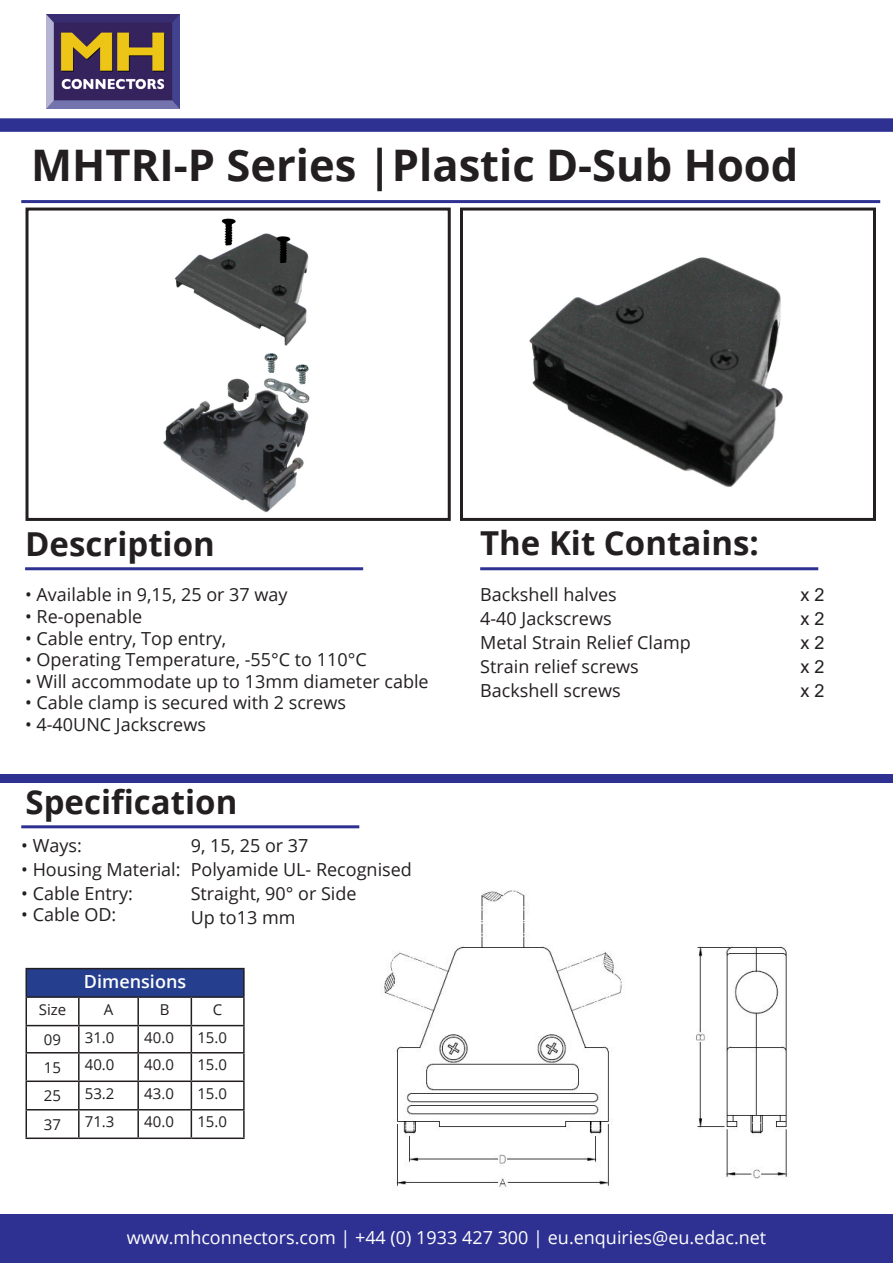
<style>
.page{position:relative;width:893px;height:1263px;background:#fff}
.page>*{position:absolute;margin:0;border:0;box-sizing:border-box;transform-origin:0 0}
.t1{font:700 43.5px "Open Sans";color:#231f20}
.t2{font:700 33px "Open Sans";color:#231f20}
.t3{font:18px "Open Sans";color:#231f20}
.t4{font:18px "Open Sans";color:#fff}
.t5{font:18px "Arial";color:#231f20}
.Paragraph_Style_1{font:600 18px "Open Sans";color:#fff}
.t6{font:15px "Open Sans";color:#231f20}
</style>
<div class="page">
<div style="left:0;top:1214px;width:893px;height:49px;background:#2e3192"></div>
<img style="left:163px;top:218px;width:147px;height:295px">
<div style="left:26px;top:208px;width:425px;height:313px;border:3px solid #231f20"></div>
<img style="left:529px;top:257px;width:254px;height:230px">
<div style="left:460px;top:208px;width:416px;height:313px;border:3px solid #231f20"></div>
<hr style="left:21px;top:200px;width:859px;height:3px;background:#2e3192">
<div style="left:0;top:774px;width:893px;height:9px;background:#2e3192"></div>
<div style="left:0;top:118px;width:893px;height:14px;background:#2e3192"></div>
<hr style="left:480px;top:567px;width:338px;height:3px;background:#2e3192">
<img style="left:47px;top:14px;width:133px;height:94px">
<hr style="left:25px;top:567px;width:338px;height:3px;background:#2e3192">
<hr style="left:21px;top:825px;width:338px;height:3px;background:#2e3192">
<div style="left:26px;top:968px;width:218px;height:29px;background:#253f8e"></div>
<hr style="left:26px;top:968px;width:53px;height:1px;background:#231f20">
<hr style="left:79px;top:968px;width:59px;height:1px;background:#231f20">
<hr style="left:138px;top:968px;width:53px;height:1px;background:#231f20">
<hr style="left:191px;top:968px;width:54px;height:1px;background:#231f20">
<hr style="left:243px;top:969px;width:2px;height:27px;background:#231f20">
<hr style="left:26px;top:996px;width:53px;height:2px;background:#231f20">
<hr style="left:79px;top:996px;width:59px;height:2px;background:#231f20">
<hr style="left:78px;top:998px;width:2px;height:27px;background:#231f20">
<hr style="left:138px;top:996px;width:53px;height:2px;background:#231f20">
<hr style="left:137px;top:998px;width:2px;height:27px;background:#231f20">
<hr style="left:191px;top:996px;width:54px;height:2px;background:#231f20">
<hr style="left:243px;top:998px;width:2px;height:27px;background:#231f20">
<hr style="left:26px;top:1025px;width:53px;height:1px;background:#231f20">
<hr style="left:79px;top:1025px;width:59px;height:1px;background:#231f20">
<hr style="left:78px;top:1026px;width:2px;height:26px;background:#231f20">
<hr style="left:138px;top:1025px;width:53px;height:1px;background:#231f20">
<hr style="left:137px;top:1026px;width:2px;height:26px;background:#231f20">
<hr style="left:191px;top:1025px;width:54px;height:1px;background:#231f20">
<hr style="left:243px;top:1026px;width:2px;height:26px;background:#231f20">
<hr style="left:26px;top:1052px;width:53px;height:1px;background:#231f20">
<hr style="left:79px;top:1052px;width:59px;height:1px;background:#231f20">
<hr style="left:78px;top:1053px;width:2px;height:27px;background:#231f20">
<hr style="left:138px;top:1052px;width:53px;height:1px;background:#231f20">
<hr style="left:137px;top:1053px;width:2px;height:27px;background:#231f20">
<hr style="left:191px;top:1052px;width:54px;height:1px;background:#231f20">
<hr style="left:243px;top:1053px;width:2px;height:27px;background:#231f20">
<hr style="left:26px;top:1080px;width:53px;height:2px;background:#231f20">
<hr style="left:79px;top:1080px;width:59px;height:2px;background:#231f20">
<hr style="left:78px;top:1082px;width:2px;height:27px;background:#231f20">
<hr style="left:138px;top:1080px;width:53px;height:2px;background:#231f20">
<hr style="left:137px;top:1082px;width:2px;height:27px;background:#231f20">
<hr style="left:191px;top:1080px;width:54px;height:2px;background:#231f20">
<hr style="left:243px;top:1082px;width:2px;height:27px;background:#231f20">
<hr style="left:26px;top:1109px;width:53px;height:1px;background:#231f20">
<svg style="left:26px;top:969px;width:1px;height:168px"></svg>
<hr style="left:79px;top:1109px;width:59px;height:1px;background:#231f20">
<hr style="left:78px;top:1110px;width:2px;height:27px;background:#231f20">
<hr style="left:138px;top:1109px;width:53px;height:1px;background:#231f20">
<hr style="left:137px;top:1110px;width:2px;height:27px;background:#231f20">
<hr style="left:191px;top:1109px;width:54px;height:1px;background:#231f20">
<svg style="left:191px;top:998px;width:1px;height:139px"></svg>
<hr style="left:243px;top:1110px;width:2px;height:27px;background:#231f20">
<hr style="left:26px;top:1137px;width:53px;height:2px;background:#231f20">
<hr style="left:79px;top:1137px;width:59px;height:2px;background:#231f20">
<hr style="left:138px;top:1137px;width:53px;height:2px;background:#231f20">
<hr style="left:191px;top:1137px;width:54px;height:2px;background:#231f20">
<img style="left:384px;top:891px;width:404px;height:297px">
<p class="t1" style="left:31px;top:135px;width:769px">MHTRI-P Series |Plastic D-Sub Hood</p>
<p class="t2" style="left:25px;top:520px;width:191px">Description</p>
<p class="t3" style="left:25px;top:582px;width:264px">• Available in 9,15, 25 or 37 way</p>
<p class="t3" style="left:25px;top:604px;width:119px">• Re-openable</p>
<p class="t3" style="left:25px;top:626px;width:203px">• Cable entry, Top entry,</p>
<p class="t3" style="left:25px;top:647px;width:343px">• Operating Temperature, -55°C to 110°C</p>
<p class="t3" style="left:25px;top:669px;width:405px">• Will accommodate up to 13mm diameter cable</p>
<p class="t3" style="left:25px;top:690px;width:322px">• Cable clamp is secured with 2 screws</p>
<p class="t3" style="left:25px;top:712px;width:182px">• 4-40UNC Jackscrews</p>
<p class="t2" style="left:26px;top:779px;width:213px">Specification</p>
<p class="t3" style="left:191px;top:833px;width:119px">9, 15, 25 or 37</p>
<p class="t3" style="left:191px;top:857px;width:223px">Polyamide UL- Recognised</p>
<p class="t3" style="left:191px;top:881px;width:167px">Straight, 90° or Side</p>
<p class="t3" style="left:191px;top:905px;width:106px">Up to13 mm</p>
<p class="t3" style="left:21px;top:833px;width:62px">• Ways:</p>
<p class="t3" style="left:21px;top:857px;width:161px">• Housing Material:</p>
<p class="t3" style="left:21px;top:881px;width:113px">• Cable Entry:</p>
<p class="t3" style="left:21px;top:902px;width:97px">• Cable OD:</p>
<p class="Paragraph_Style_1" style="left:84px;top:969px;width:104px">Dimensions</p>
<p class="t6" style="left:39px;top:999px;width:29px">Size</p>
<p class="t6" style="left:104px;top:999px;width:11px">A</p>
<p class="t6" style="left:160px;top:999px;width:11px">B</p>
<p class="t6" style="left:213px;top:999px;width:11px">C</p>
<p class="t6" style="left:44px;top:1029px;width:19px">09</p>
<p class="t6" style="left:85px;top:1027px;width:31px">31.0</p>
<p class="t6" style="left:144px;top:1027px;width:31px">40.0</p>
<p class="t6" style="left:197px;top:1027px;width:31px">15.0</p>
<p class="t6" style="left:44px;top:1057px;width:19px">15</p>
<p class="t6" style="left:85px;top:1054px;width:31px">40.0</p>
<p class="t6" style="left:144px;top:1054px;width:31px">40.0</p>
<p class="t6" style="left:197px;top:1054px;width:31px">15.0</p>
<p class="t6" style="left:44px;top:1085px;width:19px">25</p>
<p class="t6" style="left:85px;top:1083px;width:31px">53.2</p>
<p class="t6" style="left:144px;top:1083px;width:31px">43.0</p>
<p class="t6" style="left:197px;top:1083px;width:31px">15.0</p>
<p class="t6" style="left:44px;top:1114px;width:19px">37</p>
<p class="t6" style="left:85px;top:1111px;width:31px">71.3</p>
<p class="t6" style="left:144px;top:1111px;width:31px">40.0</p>
<p class="t6" style="left:197px;top:1111px;width:31px">15.0</p>
<p class="t2" style="left:480px;top:520px;width:280px">The Kit Contains:</p>
<p class="t3" style="left:480px;top:582px;width:138px">Backshell halves</p>
<p class="t3" style="left:480px;top:606px;width:133px">4-40 Jackscrews</p>
<p class="t3" style="left:480px;top:630px;width:212px">Metal Strain Relief Clamp</p>
<p class="t3" style="left:480px;top:654px;width:160px">Strain relief screws</p>
<p class="t3" style="left:480px;top:678px;width:142px">Backshell screws</p>
<p class="t5" style="left:800px;top:582px;width:26px">x 2</p>
<p class="t5" style="left:800px;top:606px;width:26px">x 2</p>
<p class="t5" style="left:800px;top:630px;width:26px">x 2</p>
<p class="t5" style="left:800px;top:654px;width:26px">x 2</p>
<p class="t5" style="left:800px;top:678px;width:26px">x 2</p>
<p class="t4" style="left:127px;top:1224px;width:641px">www.mhconnectors.com | +44 (0) 1933 427 300 | eu.enquiries@eu.edac.net</p>
</div>
